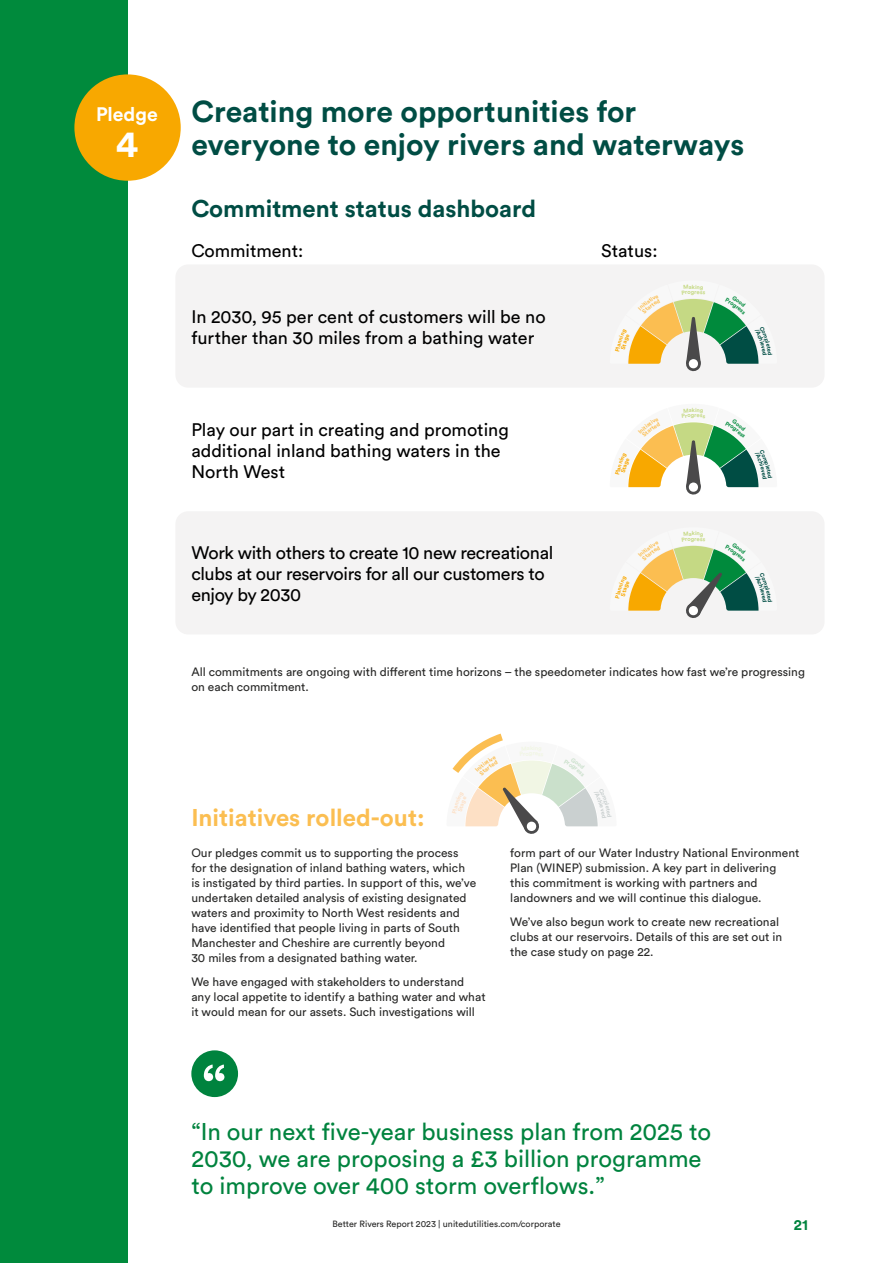
<style>
.page{position:relative;width:893px;height:1263px;background:#fff}
.page>*{position:absolute;margin:0;border:0;box-sizing:border-box;transform-origin:0 0}
.t1{font:700 37.5px "Circular Std";color:#fff}
.t2{font:700 30px/33px "Circular Std";color:#004d44}
.t3{font:24px/27px "Circular Std";color:#00833e}
.t4{font:700 24px "Circular Std";color:#004d44}
.t5{font:700 24px "Circular Std";color:#fbbe51}
.t6{font:700 19.35px "Circular Std";color:#fff}
.t7{font:18px/21px "Circular Std";color:#000}
.t8{font:18px/21px "Circular Std";letter-spacing:-.02em;color:#000}
.t9{font:700 15px "Circular Std";color:#00833e}
.t10{font:12px/15px "Circular Std";color:#282827}
.t11{font:9px "Circular Std";color:#282827}
</style>
<div class="page">
<div style="left:0;top:0;width:128px;height:1263px;background:#008a3c"></div>
<div style="left:175px;top:264px;width:649px;height:124px;background:#f4f3f3;border-radius:13px"></div>
<div style="left:175px;top:511px;width:649px;height:123px;background:#f4f3f3;border-radius:13px"></div>
<div style="left:191px;top:1050px;width:47px;height:47px;background:#00833e;border-radius:50%"></div>
<svg style="left:204px;top:1064px;width:20px;height:17px"></svg>
<div style="left:76px;top:76px;width:103px;height:103px;background:#f8a800;border-radius:50%"></div>
<div style="left:74px;top:74px;width:107px;height:107px;border:4px solid #f8a800;border-radius:50%"></div>
<svg style="left:628px;top:545px;width:131px;height:73px"></svg>
<svg style="left:628px;top:422px;width:131px;height:73px"></svg>
<svg style="left:628px;top:299px;width:131px;height:73px"></svg>
<svg style="left:452px;top:734px;width:146px;height:100px"></svg>
<h3 class="t6" style="left:96px;top:101px;width:63px">Pledge</h3>
<h1 class="t1" style="left:116px;top:120px;width:24px">4</h1>
<h2 class="t2" style="left:191px;top:94px;width:554px">Creating more opportunities for everyone to enjoy rivers and waterways</h2>
<h3 class="t4" style="left:191px;top:193px;width:346px">Commitment status dashboard</h3>
<h3 class="t7" style="left:191px;top:240px;width:113px">Commitment:</h3>
<h3 class="t7" style="left:601px;top:240px;width:58px">Status:</h3>
<h3 class="t7" style="left:191px;top:306px;width:356px">In 2030, 95 per cent of customers will be no further than 30 miles from a bathing water</h3>
<h3 class="t7" style="left:191px;top:419px;width:319px">Play our part in creating and promoting additional inland bathing waters in the<br>North West</h3>
<h3 class="t8" style="left:191px;top:542px;width:363px">Work with others to create 10 new recreational clubs at our reservoirs for all our customers to enjoy by 2030</h3>
<p class="t10" style="left:191px;top:664px;width:615px">All commitments are ongoing with different time horizons – the speedometer indicates how fast we’re progressing on each commitment.</p>
<h3 class="t5" style="left:191px;top:802px;width:235px">Initiatives rolled-out:</h3>
<p class="t10" style="left:191px;top:845px;width:286px">Our pledges commit us to supporting the process for the designation of inland bathing waters, which is instigated by third parties. In support of this, we’ve undertaken detailed analysis of existing designated waters and proximity to North West residents and have identified that people living in parts of South Manchester and Cheshire are currently beyond<br>30 miles from a designated bathing water.</p>
<p class="t10" style="left:191px;top:974px;width:296px">We have engaged with stakeholders to understand any local appetite to identify a bathing water and what it would mean for our assets. Such investigations will</p>
<p class="t10" style="left:510px;top:845px;width:291px">form part of our Water Industry National Environment Plan (WINEP) submission. A key part in delivering<br>this commitment is working with partners and landowners and we will continue this dialogue.</p>
<p class="t10" style="left:510px;top:914px;width:273px">We’ve also begun work to create new recreational clubs at our reservoirs. Details of this are set out in the case study on page 22.</p>
<h3 class="t3" style="left:191px;top:1118px;width:521px">“In our next five-year business plan from 2025 to<br>2030, we are proposing a £3 billion programme to improve over 400 storm overflows.”</h3>
<p class="t11" style="left:332px;top:1219px;width:230px">Better Rivers Report 2023 | unitedutilities.com/corporate</p>
<p class="t9" style="left:794px;top:1215px;width:16px">21</p>
</div>
